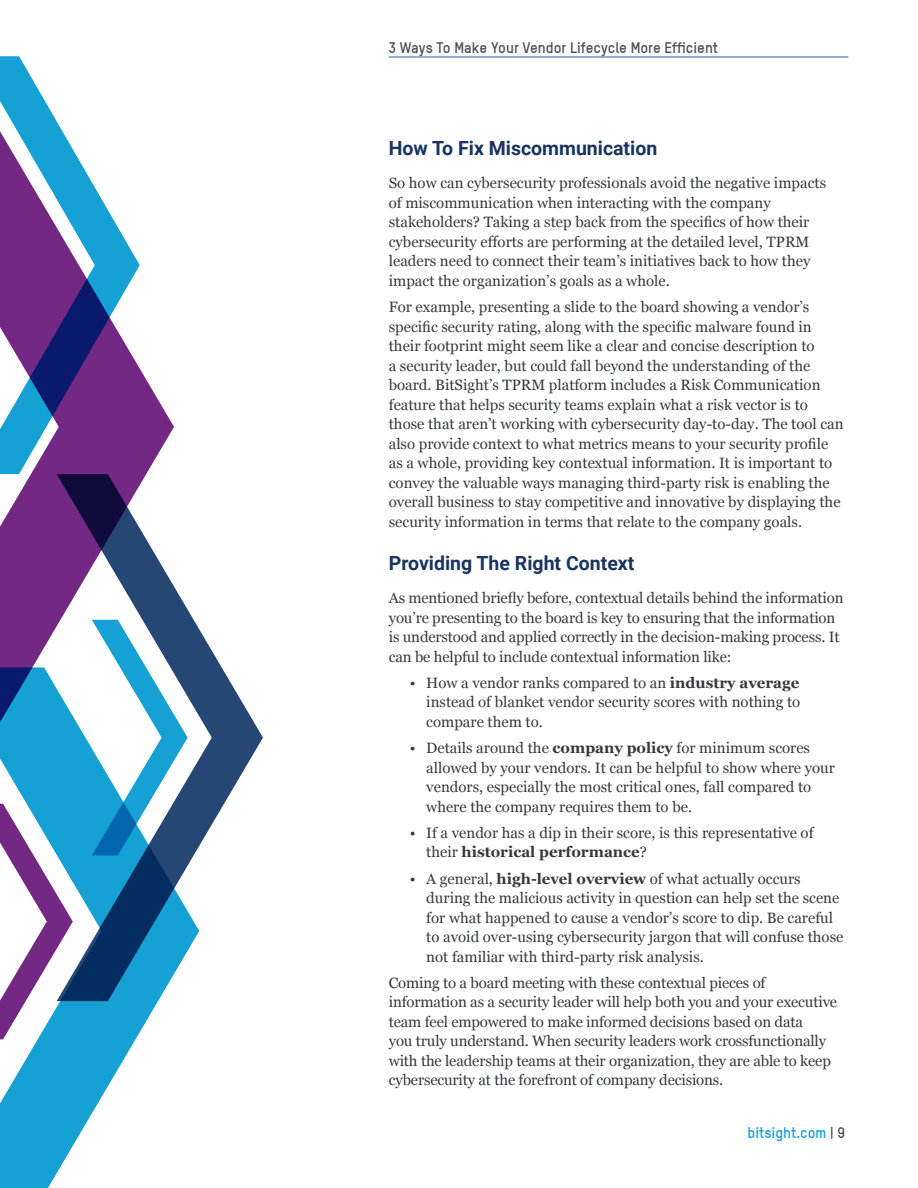
<style>
.page{position:relative;width:918px;height:1188px;background:#fff}
.page>*{position:absolute;margin:0;border:0;box-sizing:border-box;transform-origin:0 0}
.t1{font:700 19.5px "Roboto";color:#19345e}
.t2{font:15px/19.5px "Georgia";color:#343a40}
.t3{font:500 15px "T Star Pro";color:#495058}
.t4{font:500 15px "T Star Pro";color:#15a1d4}
.s1{font-weight:700}
.s2{color:#495058}
</style>
<div class="page">
<svg style="left:0;top:369px;width:174px;height:298px;fill:#732983"></svg>
<svg style="left:0;top:667px;width:158px;height:521px;fill:#15a1d4"></svg>
<svg style="left:0;top:56px;width:140px;height:418px"></svg>
<svg style="left:0;top:804px;width:73px;height:235px"></svg>
<svg style="left:57px;top:474px;width:206px;height:527px"></svg>
<hr style="left:389px;top:56px;width:459px;height:2px;background:#6e93cc">
<p class="t3" style="left:389px;top:39px;width:331px">3 Ways To Make Your Vendor Lifecycle More Efficient</p>
<h1 class="t1" style="left:389px;top:140px;width:270px">How To Fix Miscommunication</h1>
<p class="t2" style="left:389px;top:173px;width:439px">So how can cybersecurity professionals avoid the negative impacts of miscommunication when interacting with the company stakeholders? Taking a step back from the specifics of how their cybersecurity efforts are performing at the detailed level, TPRM leaders need to connect their team’s initiatives back to how they impact the organization’s goals as a whole.</p>
<p class="t2" style="left:389px;top:296px;width:456px">For example, presenting a slide to the board showing a vendor’s specific security rating, along with the specific malware found in their footprint might seem like a clear and concise description to<br>a security leader, but could fall beyond the understanding of the board. BitSight’s TPRM platform includes a Risk Communication feature that helps security teams explain what a risk vector is to those that aren’t working with cybersecurity day-to-day. The tool can also provide context to what metrics means to your security profile as a whole, providing key contextual information. It is important to convey the valuable ways managing third-party risk is enabling the overall business to stay competitive and innovative by displaying the security information in terms that relate to the company goals.</p>
<h1 class="t1" style="left:389px;top:555px;width:247px">Providing The Right Context</h1>
<p class="t2" style="left:389px;top:588px;width:456px">As mentioned briefly before, contextual details behind the information you’re presenting to the board is key to ensuring that the information is understood and applied correctly in the decision-making process. It can be helpful to include contextual information like:</p>
<p class="t2" style="left:426px;top:674px;width:376px;text-align:justify;text-indent:-17px">• How a vendor ranks compared to an <span class="s1">industry average </span>instead of blanket vendor security scores with nothing to compare them to.</p>
<p class="t2" style="left:426px;top:739px;width:410px;text-indent:-17px">• Details around the <span class="s1">company policy</span> for minimum scores allowed by your vendors. It can be helpful to show where your vendors, especially the most critical ones, fall compared to where the company requires them to be.</p>
<p class="t2" style="left:426px;top:824px;width:389px;text-indent:-16px">• If a vendor has a dip in their score, is this representative of their <span class="s1">historical performance</span>?</p>
<p class="t2" style="left:426px;top:870px;width:419px;text-indent:-17px">• A general, <span class="s1">high-level overview</span> of what actually occurs during the malicious activity in question can help set the scene for what happened to cause a vendor’s score to dip. Be careful to avoid over-using cybersecurity jargon that will confuse those not familiar with third-party risk analysis.</p>
<p class="t2" style="left:389px;top:972px;width:450px">Coming to a board meeting with these contextual pieces of information as a security leader will help both you and your executive team feel empowered to make informed decisions based on data<br>you truly understand. When security leaders work crossfunctionally with the leadership teams at their organization, they are able to keep cybersecurity at the forefront of company decisions.</p>
<p class="t4" style="left:748px;top:1126px;width:99px">bitsight.com <span class="s2">| 9</span></p>
</div>
